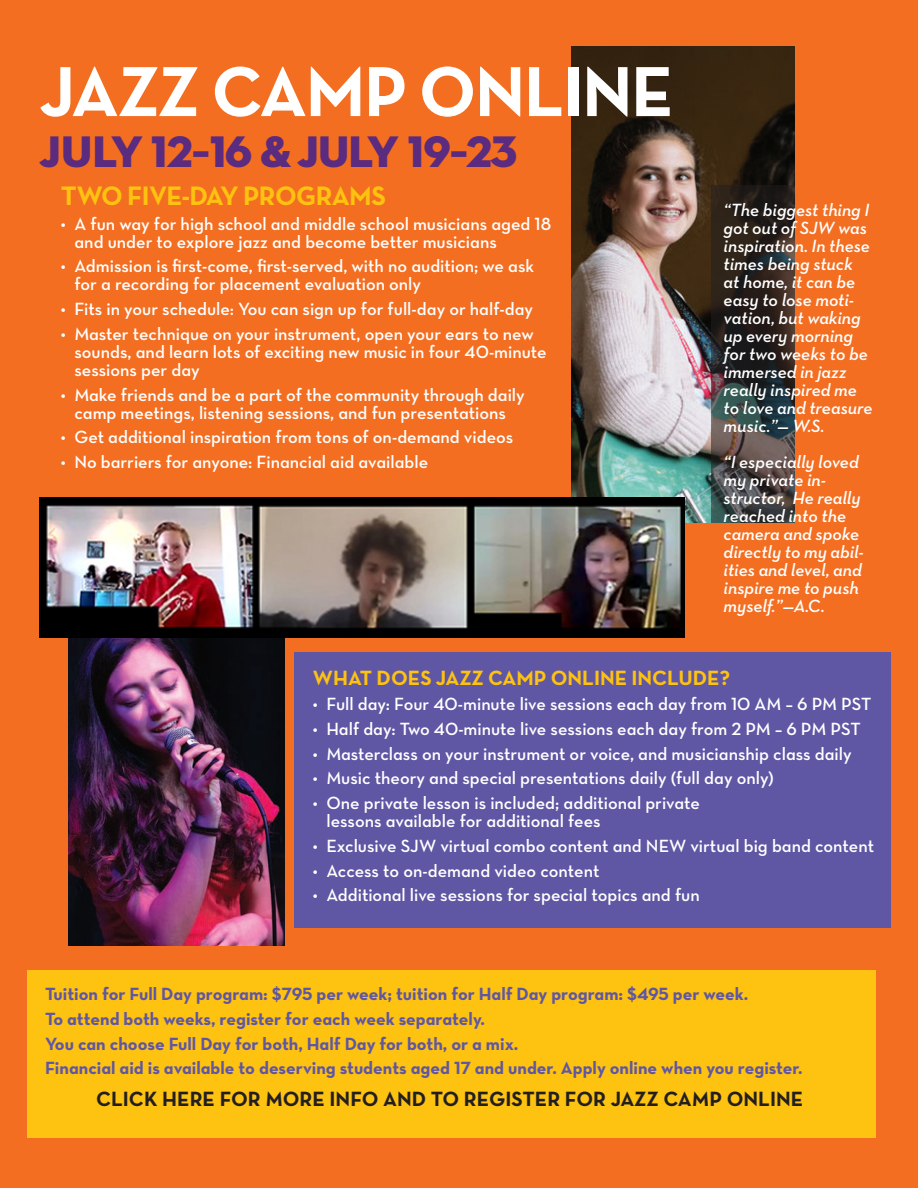
<style>
.page{position:relative;width:918px;height:1188px;background:#f36e21}
.page>*{position:absolute;margin:0;border:0;box-sizing:border-box;transform-origin:0 0}
.Program_name{font:700 72px "Neutra Text TF";letter-spacing:-.02em;color:#fff}
.dates{font:45px "Neutra Disp Titling";letter-spacing:-.02em;color:#5a2b7e}
.Program_name-2{font:700 27.15px "Neutra Text TF";letter-spacing:-.02em;color:#fec210}
.t1{font:21px "Neutra Text Bold SC Alt";color:#231f20}
.Program_name-3{font:700 21px "Neutra Text TF";color:#fec210}
.Bullets{font:18px/18px "Neutra Text Demi Alt";color:#fff}
.Bullets-2{font:italic 600 18px/18px "Neutra Text TF";color:#fff}
.t2{font:18px "Neutra Text Bold Alt";color:#5f56a4}
</style>
<div class="page">
<div style="left:27px;top:971px;width:849px;height:167px;background:#fec210"></div>
<div style="left:295px;top:652px;width:596px;height:275px;background:#5f56a4"></div>
<img style="left:572px;top:46px;width:222px;height:477px">
<img style="left:68px;top:638px;width:216px;height:308px">
<img style="left:39px;top:498px;width:646px;height:140px">
<svg style="left:711px;top:186px;width:83px;height:337px"></svg>
<p class="Program_name" style="left:39px;top:47px;width:636px">JAZZ CAMP ONLINE</p>
<p class="dates" style="left:39px;top:123px;width:480px">JULY 12–16 &amp; JULY 19–23</p>
<p class="Program_name-2" style="left:61px;top:179px;width:326px">TWO FIVE-DAY PROGRAMS</p>
<p class="Bullets" style="left:74px;top:214px;width:478px;text-indent:-14px">• A fun way for high school and middle school musicians aged 18 and under to explore jazz and become better musicians</p>
<p class="Bullets" style="left:74px;top:257px;width:461px;text-indent:-14px">• Admission is first-come, first-served, with no audition; we ask for a recording for placement evaluation only</p>
<p class="Bullets" style="left:61px;top:300px;width:474px">• Fits in your schedule: You can sign up for full-day or half-day</p>
<p class="Bullets" style="left:74px;top:324px;width:474px;text-indent:-14px">• Master technique on your instrument, open your ears to new sounds, and learn lots of exciting new music in four 40-minute sessions per day</p>
<p class="Bullets" style="left:61px;top:385px;width:465px;text-align:center">• Make friends and be a part of the community through daily camp meetings, listening sessions, and fun presentations</p>
<p class="Bullets" style="left:61px;top:428px;width:454px">• Get additional inspiration from tons of on-demand videos</p>
<p class="Bullets" style="left:61px;top:453px;width:369px">• No barriers for anyone: Financial aid available</p>
<p class="Bullets-2" style="left:724px;top:200px;width:151px">“The biggest thing I got out of SJW was inspiration. In these times being stuck at home, it can be easy to lose moti&shy;vation, but waking up every morning for two weeks to be immersed in jazz really inspired me to love and treasure music.”— W.S.</p>
<p class="Bullets-2" style="left:724px;top:452px;width:142px">“I especially loved my private in&shy;structor, He really reached into the camera and spoke directly to my abil&shy;ities and level, and inspire me to push myself.”—A.C.</p>
<p class="Program_name-3" style="left:313px;top:665px;width:419px">WHAT DOES JAZZ CAMP ONLINE INCLUDE?</p>
<p class="Bullets" style="left:313px;top:695px;width:560px">• Full day: Four 40-minute live sessions each day from 10 AM – 6 PM PST</p>
<p class="Bullets" style="left:313px;top:720px;width:549px">• Half day: Two 40-minute live sessions each day from 2 PM – 6 PM PST</p>
<p class="Bullets" style="left:313px;top:744px;width:540px">• Masterclass on your instrument or voice, and musicianship class daily</p>
<p class="Bullets" style="left:313px;top:769px;width:463px">• Music theory and special presentations daily (full day only)</p>
<p class="Bullets" style="left:326px;top:794px;width:375px;text-indent:-13px">• One private lesson is included; additional private lessons available for additional fees</p>
<p class="Bullets" style="left:313px;top:837px;width:563px">• Exclusive SJW virtual combo content and NEW virtual big band content</p>
<p class="Bullets" style="left:313px;top:861px;width:288px">• Access to on-demand video content</p>
<p class="Bullets" style="left:313px;top:886px;width:388px">• Additional live sessions for special topics and fun</p>
<p class="t2" style="left:45px;top:983px;width:705px">Tuition for Full Day program: $795 per week; tuition for Half Day program: $495 per week.</p>
<p class="t2" style="left:45px;top:1007px;width:441px">To attend both weeks, register for each week separately.</p>
<p class="t2" style="left:45px;top:1032px;width:475px">You can choose Full Day for both, Half Day for both, or a mix.</p>
<p class="t2" style="left:45px;top:1057px;width:759px">Financial aid is available to deserving students aged 17 and under. Apply online when you register.</p>
<p class="t1" style="left:96px;top:1086px;width:709px">CLICK HERE FOR MORE INFO AND TO REGISTER FOR JAZZ CAMP ONLINE</p>
</div>
